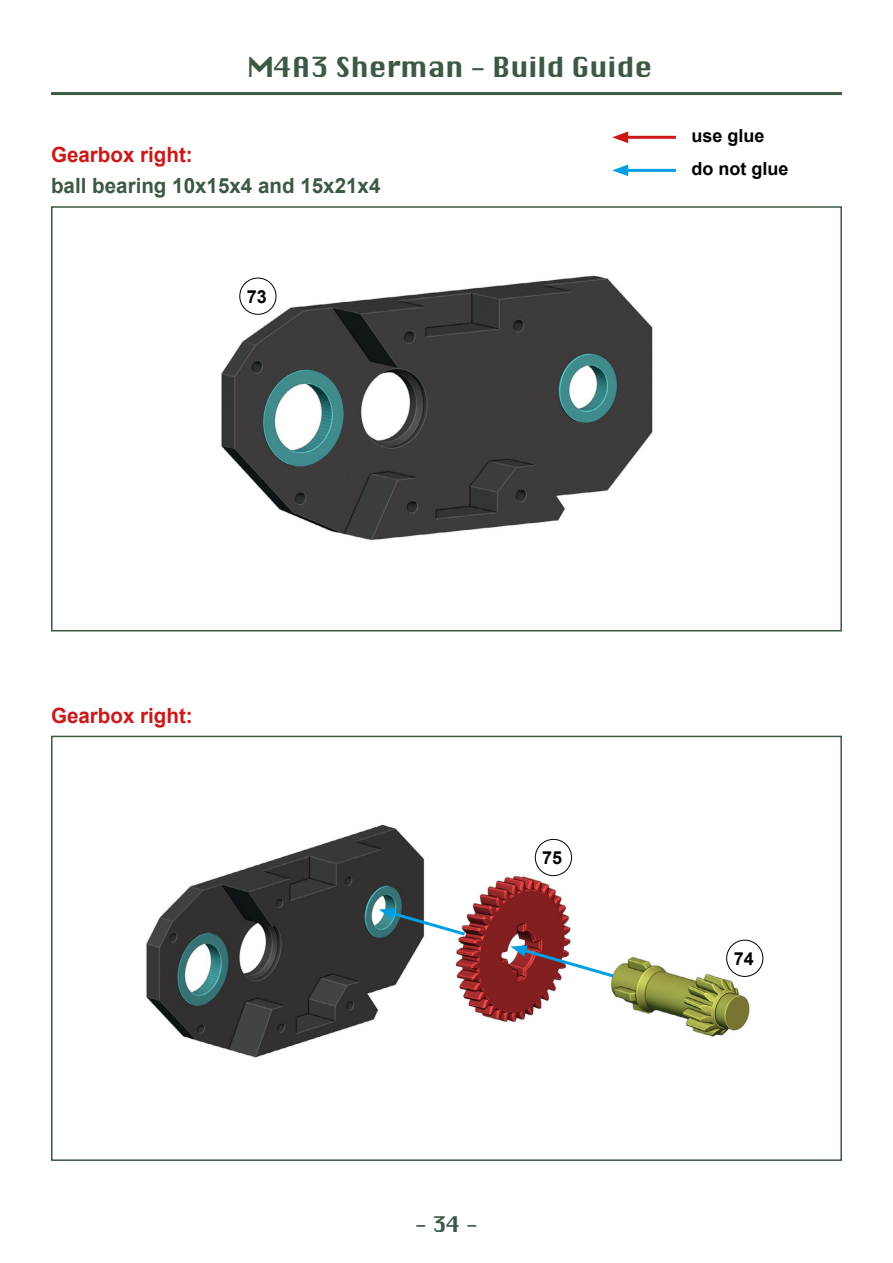
<style>
.page{position:relative;width:893px;height:1263px;background:#fff}
.page>*{position:absolute;margin:0;border:0;box-sizing:border-box;transform-origin:0 0}
.t1{font:27px "Silom";color:#3c5944}
.t2{font:700 21px "Arial";color:#3c5944}
.t3{font:700 21px "Arial";color:#cd1719}
.t4{font:21px "Silom";color:#3c5944}
.t5{font:700 18px/32.8px "Arial";color:#000}
</style>
<div class="page">
<hr style="left:51px;top:92px;width:791px;height:3px;background:#3c5944">
<img style="left:146px;top:824px;width:618px;height:234px">
<div style="left:51px;top:736px;width:791px;height:425px;border:2px solid #3c5944"></div>
<img style="left:221px;top:275px;width:432px;height:266px">
<div style="left:51px;top:206px;width:791px;height:425px;border:2px solid #3c5944"></div>
<div style="left:239px;top:278px;width:37px;height:37px;border:1px solid #000;border-radius:50%"></div>
<div style="left:726px;top:940px;width:37px;height:37px;border:1px solid #000;border-radius:50%"></div>
<div style="left:535px;top:839px;width:37px;height:37px;border:1px solid #000;border-radius:50%"></div>
<hr style="left:622px;top:136px;width:54px;height:3px;background:#cd1719">
<svg style="left:612px;top:131px;width:16px;height:12px"></svg>
<hr style="left:622px;top:169px;width:54px;height:3px;background:#009fe3">
<svg style="left:612px;top:165px;width:16px;height:11px"></svg>
<svg style="left:510px;top:945px;width:107px;height:35px"></svg>
<svg style="left:379px;top:908px;width:89px;height:30px"></svg>
<p class="t1" style="left:247px;top:52px;width:407px">M4A3 Sherman - Build Guide</p>
<p class="t3" style="left:51px;top:141px;width:143px">Gearbox right:</p>
<p class="t2" style="left:51px;top:172px;width:331px">ball bearing 10x15x4 and 15x21x4</p>
<p class="t5" style="left:247px;top:281px;width:22px">73</p>
<p class="t5" style="left:691px;top:120px;width:99px">use glue do not glue</p>
<p class="t3" style="left:51px;top:702px;width:143px">Gearbox right:</p>
<p class="t5" style="left:542px;top:842px;width:22px">75</p>
<p class="t4" style="left:415px;top:1212px;width:64px">- 34 -</p>
<p class="t5" style="left:734px;top:943px;width:22px">74</p>
</div>
